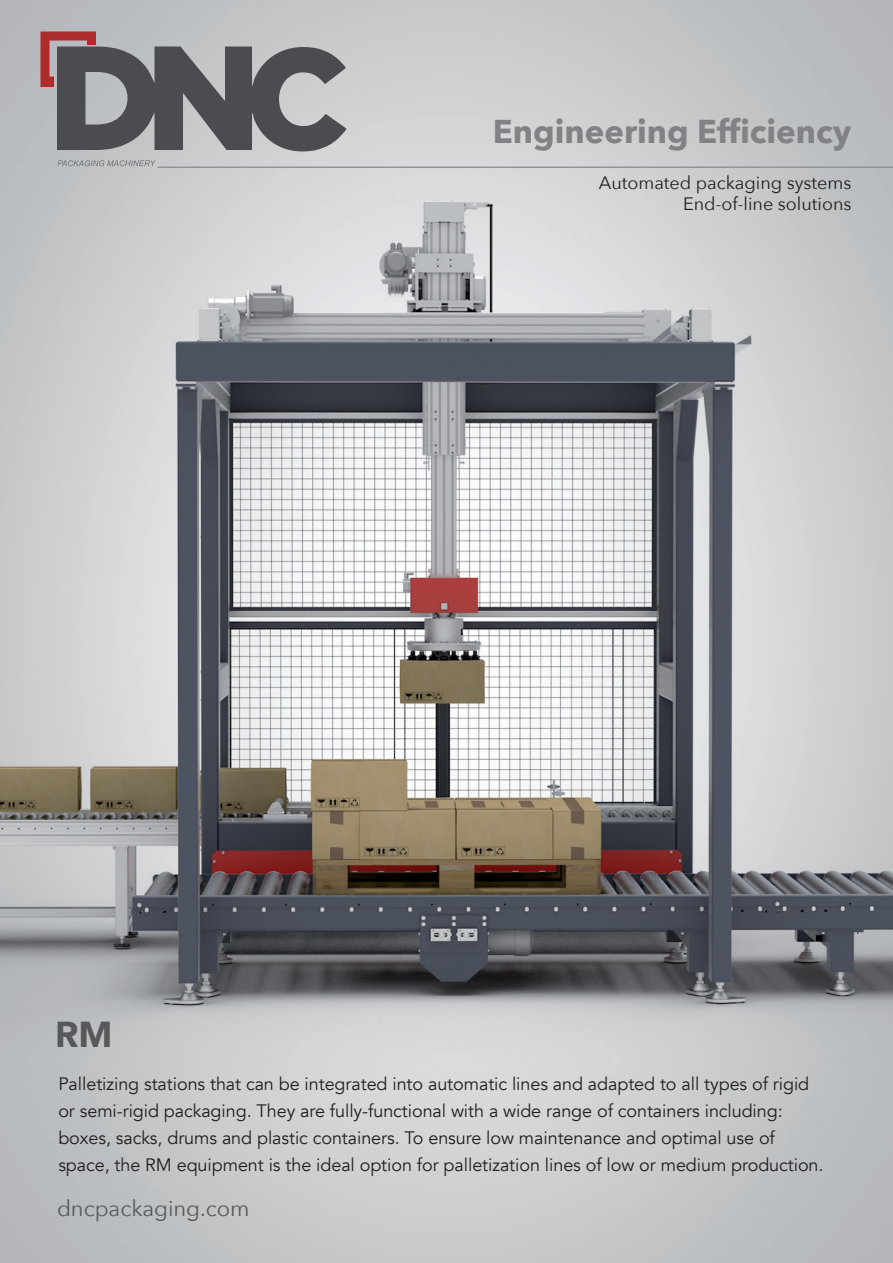
<style>
.page{position:relative;width:893px;height:1263px;background:#fff}
.page>*{position:absolute;margin:0;border:0;box-sizing:border-box;transform-origin:0 0}
.t1{font:900 36px "Avenir";color:#57585a}
.t2{font:700 33px "Avenir Next";color:#808285}
.t3{font:21.9px "Avenir Next";color:#57585a}
.t4{font:18px/27px "Avenir";letter-spacing:-.005em;color:#231f20}
.t5{font:18px/21.6px "Avenir Next";color:#231f20;text-align:right}
</style>
<div class="page">
<img style="left:0;top:0;width:893px;height:1263px">
<svg style="left:58px;top:160px;width:98px;height:6px"></svg>
<hr style="left:158px;top:166px;width:735px;height:2px;background:#919398">
<svg style="left:40px;top:32px;width:307px;height:119px;background:#807e81"></svg>
<h2 class="t2" style="left:493px;top:102px;width:360px">Engineering Efficiency</h2>
<p class="t5" style="left:599px;top:171px;width:254px">Automated packaging systems<br>End-of-line solutions</p>
<h1 class="t1" style="left:55px;top:1004px;width:59px">RM</h1>
<p class="t4" style="left:58px;top:1070px;width:767px">Palletizing stations that can be integrated into automatic lines and adapted to all types of rigid or semi-rigid packaging. They are fully-functional with a wide range of containers including: boxes, sacks, drums and plastic containers. To ensure low maintenance and optimal use of space, the RM equipment is the ideal option for palletization lines of low or medium production.</p>
<p class="t3" style="left:57px;top:1190px;width:194px">dncpackaging.com</p>
</div>
